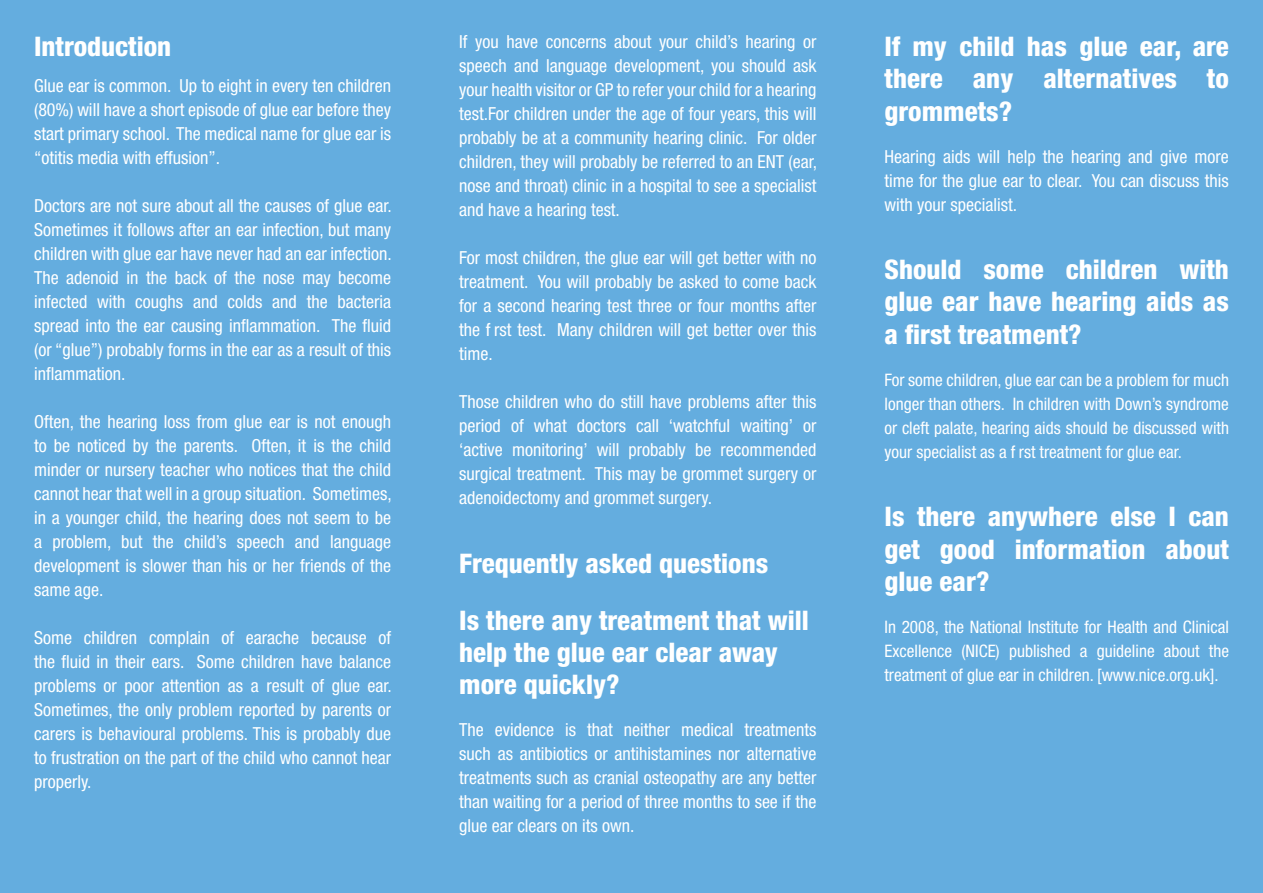
<style>
.page{position:relative;width:1263px;height:893px;background:#64addf}
.page>*{position:absolute;margin:0;border:0;box-sizing:border-box;transform-origin:0 0}
.t1{font:800 condensed 27px/32.4px "Helvetica Neue";color:#fff;text-align:justify}
.t2{font:condensed 18px/24px "Helvetica Neue";color:#fff;text-align:justify}
.t3{font:condensed 17.25px/24px "Helvetica Neue";color:#fff;text-align:justify}
</style>
<div class="page">
<p class="t1" style="left:34px;top:30px;width:139px">Introduction</p>
<p class="t2" style="left:34px;top:73px;width:359px">Glue ear is common. Up to eight in every ten children (80%) will have a short episode of glue ear before they start primary school. The medical name for glue ear is “otitis media with effusion”.</p>
<p class="t2" style="left:34px;top:193px;width:359px">Doctors are not sure about all the causes of glue ear.<br>Sometimes it follows after an ear infection, but many children with glue ear have never had an ear infection.<br>The adenoid in the back of the nose may become infected with coughs and colds and the bacteria spread into the ear causing inflammation. The fluid (or “glue”) probably forms in the ear as a result of this inflammation.</p>
<p class="t2" style="left:34px;top:409px;width:359px">Often, the hearing loss from glue ear is not enough to be noticed by the parents. Often, it is the child minder or nursery teacher who notices that the child cannot hear that well in a group situation. Sometimes, in a younger child, the hearing does not seem to be a problem, but the child’s speech and language development is slower than his or her friends of the same age.</p>
<p class="t2" style="left:34px;top:625px;width:359px">Some children complain of earache because of the fluid in their ears. Some children have balance problems or poor attention as a result of glue ear.<br>Sometimes, the only problem reported by parents or carers is behavioural problems. This is probably due to frustration on the part of the child who cannot hear properly.</p>
<p class="t2" style="left:459px;top:30px;width:359px">If you have concerns about your child’s hearing or speech and language development, you should ask your health visitor or GP to refer your child for a hearing test.For children under the age of four years, this will probably be at a community hearing clinic. For older children, they will probably be referred to an ENT (ear, nose and throat) clinic in a hospital to see a specialist and have a hearing test.</p>
<p class="t2" style="left:459px;top:246px;width:359px">For most children, the glue ear will get better with no treatment. You will probably be asked to come back for a second hearing test three or four months after the first test. Many children will get better over this time.</p>
<p class="t2" style="left:459px;top:390px;width:359px">Those children who do still have problems after this period of what doctors call ‘watchful waiting’ or ‘active monitoring’ will probably be recommended surgical treatment. This may be grommet surgery or adenoidectomy and grommet surgery.</p>
<p class="t1" style="left:459px;top:547px;width:310px">Frequently asked questions</p>
<p class="t1" style="left:459px;top:603px;width:351px;text-align:left">Is there any treatment that will help the glue ear clear away more quickly?</p>
<p class="t2" style="left:459px;top:718px;width:359px">The evidence is that neither medical treatments such as antibiotics or antihistamines nor alternative treatments such as cranial osteopathy are any better than waiting for a period of three months to see if the glue ear clears on its own.</p>
<p class="t1" style="left:884px;top:30px;width:346px">If my child has glue ear, are there any alternatives to grommets?</p>
<p class="t2" style="left:884px;top:144px;width:346px">Hearing aids will help the hearing and give more time for the glue ear to clear. You can discuss this with your specialist.</p>
<p class="t1" style="left:884px;top:253px;width:346px">Should some children with glue ear have hearing aids as a first treatment?</p>
<p class="t3" style="left:884px;top:368px;width:346px">For some children, glue ear can be a problem for much longer than others. In children with Down’s syndrome or cleft palate, hearing aids should be discussed with your specialist as a first treatment for glue ear.</p>
<p class="t1" style="left:884px;top:500px;width:346px">Is there anywhere else I can get good information about glue ear?</p>
<p class="t3" style="left:884px;top:615px;width:346px">In 2008, the National Institute for Health and Clinical Excellence (NICE) published a guideline about the treatment of glue ear in children. [www.nice.org.uk].</p>
</div>
